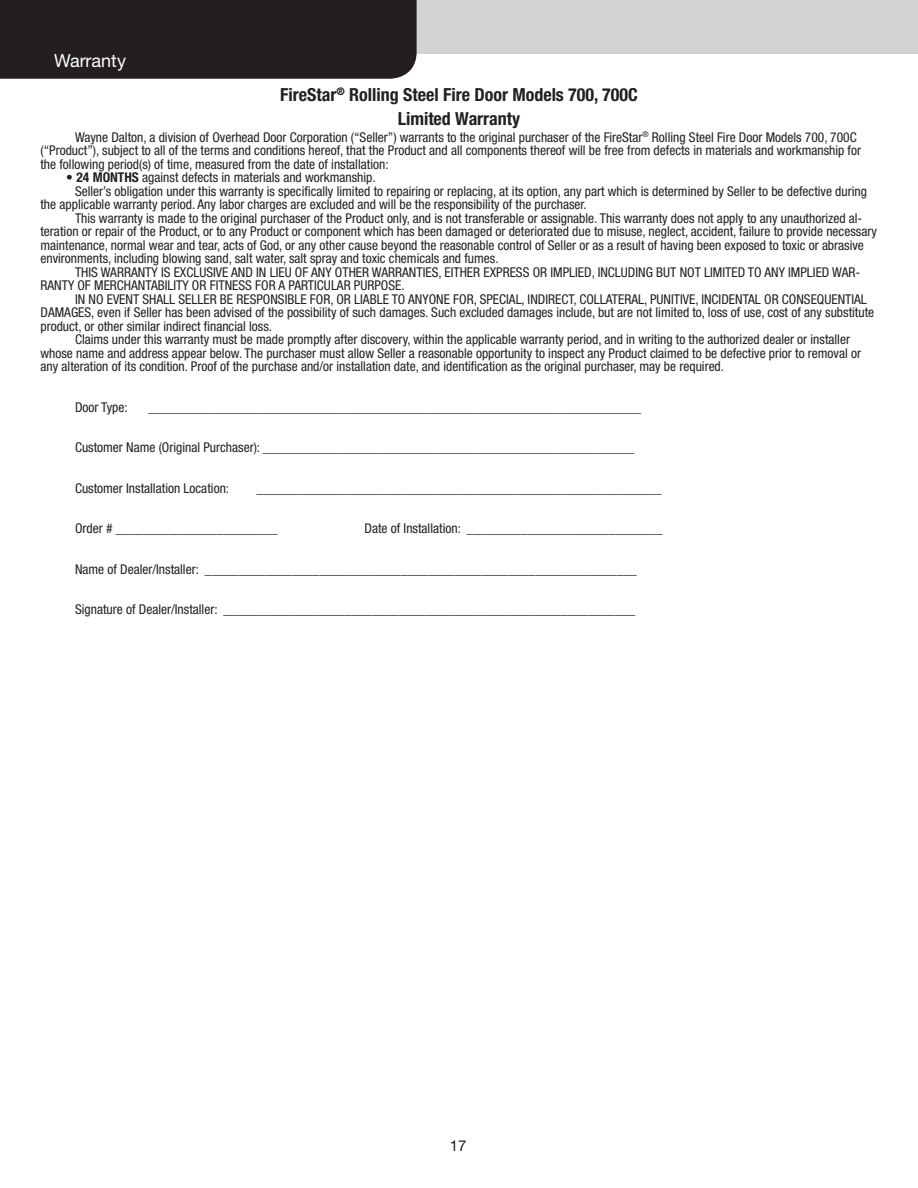
<style>
.page{position:relative;width:918px;height:1188px;background:#fff}
.page>*{position:absolute;margin:0;border:0;box-sizing:border-box;transform-origin:0 0}
.t1{font:700 condensed 18px/24.3px "Helvetica Neue LT Std";color:#231f20;text-align:center}
.t2{font:18px "Helvetica Neue LT Std";color:#fff}
.t3{font:15px "Helvetica Neue LT Std";color:#231f20}
.t4{font:condensed 13.5px/13.5px "Helvetica Neue LT Std";color:#231f20}
.s1{font-weight:700}
</style>
<div class="page">
<div style="left:0;top:0;width:918px;height:54px;background:#d1d2d4"></div>
<div style="left:0;top:0;width:417px;height:79px;background:#231f20"></div>
<h1 class="t2" style="left:54px;top:50px;width:73px">Warranty</h1>
<h1 class="t1" style="left:280px;top:82px;width:359px">FireStar<sup>®</sup> Rolling Steel Fire Door Models 700, 700C<br>Limited Warranty</h1>
<p class="t4" style="left:40px;top:130px;width:822px;text-indent:35px">Wayne Dalton, a division of Overhead Door Corporation (“Seller”) warrants to the original purchaser of the FireStar<sup>®</sup> Rolling Steel Fire Door Models 700, 700C (“Product”), subject to all of the terms and conditions hereof, that the Product and all components thereof will be free from defects in materials and workmanship for the following period(s) of time, measured from the date of installation:</p>
<p class="t4" style="left:66px;top:170px;width:311px">• <span class="s1">24 MONTHS</span> against defects in materials and workmanship.</p>
<p class="t4" style="left:75px;top:184px;width:794px">Seller’s obligation under this warranty is specifically limited to repairing or replacing, at its option, any part which is determined by Seller to be defective during</p>
<p class="t4" style="left:40px;top:197px;width:548px">the applicable warranty period. Any labor charges are excluded and will be the responsibility of the purchaser.</p>
<p class="t4" style="left:75px;top:211px;width:789px">This warranty is made to the original purchaser of the Product only, and is not transferable or assignable. This warranty does not apply to any unauthorized al-</p>
<p class="t4" style="left:40px;top:224px;width:838px">teration or repair of the Product, or to any Product or component which has been damaged or deteriorated due to misuse, neglect, accident, failure to provide necessary</p>
<p class="t4" style="left:40px;top:238px;width:825px">maintenance, normal wear and tear, acts of God, or any other cause beyond the reasonable control of Seller or as a result of having been exposed to toxic or abrasive</p>
<p class="t4" style="left:40px;top:251px;width:460px">environments, including blowing sand, salt water, salt spray and toxic chemicals and fumes.</p>
<p class="t4" style="left:75px;top:265px;width:787px">THIS WARRANTY IS EXCLUSIVE AND IN LIEU OF ANY OTHER WARRANTIES, EITHER EXPRESS OR IMPLIED, INCLUDING BUT NOT LIMITED TO ANY IMPLIED WAR-</p>
<p class="t4" style="left:40px;top:278px;width:366px">RANTY OF MERCHANTABILITY OR FITNESS FOR A PARTICULAR PURPOSE.</p>
<p class="t4" style="left:75px;top:292px;width:793px">IN NO EVENT SHALL SELLER BE RESPONSIBLE FOR, OR LIABLE TO ANYONE FOR, SPECIAL, INDIRECT, COLLATERAL, PUNITIVE, INCIDENTAL OR CONSEQUENTIAL</p>
<p class="t4" style="left:40px;top:305px;width:835px">DAMAGES, even if Seller has been advised of the possibility of such damages. Such excluded damages include, but are not limited to, loss of use, cost of any substitute</p>
<p class="t4" style="left:40px;top:319px;width:233px">product, or other similar indirect financial loss.</p>
<p class="t4" style="left:75px;top:332px;width:777px">Claims under this warranty must be made promptly after discovery, within the applicable warranty period, and in writing to the authorized dealer or installer</p>
<p class="t4" style="left:40px;top:346px;width:822px">whose name and address appear below. The purchaser must allow Seller a reasonable opportunity to inspect any Product claimed to be defective prior to removal or</p>
<p class="t4" style="left:40px;top:359px;width:685px">any alteration of its condition. Proof of the purchase and/or installation date, and identification as the original purchaser, may be required.</p>
<p class="t4" style="left:75px;top:400px;width:54px">Door Type:</p>
<p class="t4" style="left:148px;top:400px;width:494px">_________________________________________________________________________</p>
<p class="t4" style="left:75px;top:440px;width:561px">Customer Name (Original Purchaser): _______________________________________________________</p>
<p class="t4" style="left:75px;top:481px;width:156px">Customer Installation Location:</p>
<p class="t4" style="left:257px;top:481px;width:407px">____________________________________________________________</p>
<p class="t4" style="left:75px;top:521px;width:204px">Order # ________________________</p>
<p class="t4" style="left:365px;top:521px;width:300px">Date of Installation: _____________________________</p>
<p class="t4" style="left:75px;top:562px;width:563px">Name of Dealer/Installer: ________________________________________________________________</p>
<p class="t4" style="left:75px;top:602px;width:562px">Signature of Dealer/Installer: _____________________________________________________________</p>
<p class="t3" style="left:450px;top:1137px;width:18px">17</p>
</div>
